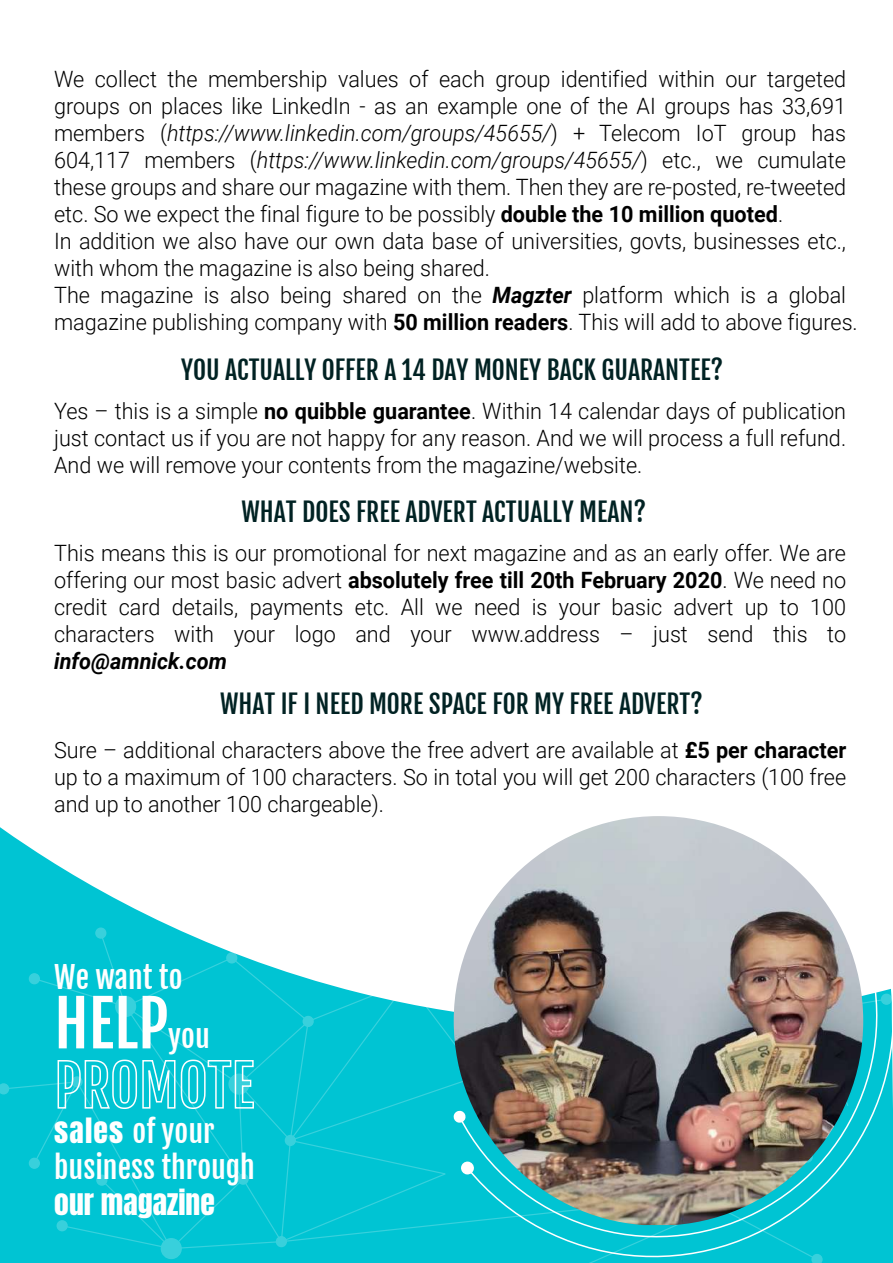
<style>
.page{position:relative;width:893px;height:1263px;background:#fff}
.page>*{position:absolute;margin:0;border:0;box-sizing:border-box;transform-origin:0 0}
.t1{font:63px "Fjalla One";color:#fff}
.t2{font:29.7px/35.5px "Fjalla One";color:#fff}
.t3{font:29.7px "Anton";color:#fff}
.t4{font:25.5px "Fjalla One";color:#012223}
.t5{font:300 22.5px/27px "Roboto";color:#000;text-align:justify;scale:.96 1}
.t6{font:italic 700 22.5px "Roboto";color:#000;scale:.96 1}
.s1{font-style:italic}
.s2{font-weight:700}
.s3{font-weight:700;font-style:italic}
.s4{font-size:29.7px}
.s5{font-family:"Anton"}
</style>
<div class="page">
<svg style="left:0;top:827px;width:175px;height:101px"></svg>
<div style="left:95px;top:927px;width:11px;height:12px;border:2px solid #fff;border-radius:50%"></div>
<div style="left:334px;top:924px;width:12px;height:11px;border:2px solid #fff;border-radius:50%"></div>
<svg style="left:476px;top:816px;width:417px;height:447px"></svg>
<svg style="left:0;top:928px;width:888px;height:335px;background:#3eadb2"></svg>
<p class="t5" style="left:54px;top:64px;width:839px;text-align:left">We collect the membership values of each group identified within our targeted groups on places like LinkedIn - as an example one of the AI groups has 33,691 members (<span class="s1">https://www.linkedin.com/groups/45655/</span>) + Telecom IoT group has 604,117 members (<span class="s1">https://www.linkedin.com/groups/45655/</span>) etc., we cumulate these groups and share our magazine with them. Then they are re-posted, re-tweeted etc. So we expect the final figure to be possibly <span class="s2">double the 10 million quoted</span>.<br>In addition we also have our own data base of universities, govts, businesses etc., with whom the magazine is also being shared.<br>The magazine is also being shared on the <span class="s3">Magzter</span> platform which is a global magazine publishing company with <span class="s2">50 million readers</span>. This will add to above figures.</p>
<p class="t4" style="left:181px;top:354px;width:544px">YOU ACTUALLY OFFER A 14 DAY MONEY BACK GUARANTEE?</p>
<p class="t5" style="left:54px;top:397px;width:827px">Yes – this is a simple <span class="s2">no quibble guarantee</span>. Within 14 calendar days of publication just contact us if you are not happy for any reason. And we will process a full refund.<br>And we will remove your contents from the magazine/website.</p>
<p class="t4" style="left:241px;top:496px;width:406px">WHAT DOES FREE ADVERT ACTUALLY MEAN?</p>
<p class="t5" style="left:54px;top:539px;width:826px">This means this is our promotional for next magazine and as an early offer. We are offering our most basic advert <span class="s2">absolutely free till 20th February 2020</span>. We need no credit card details, payments etc. All we need is your basic advert up to 100 characters with your logo and your www.address – just send this to</p>
<p class="t6" style="left:54px;top:646px;width:182px">info@amnick.com</p>
<p class="t4" style="left:220px;top:688px;width:484px">WHAT IF I NEED MORE SPACE FOR MY FREE ADVERT?</p>
<p class="t5" style="left:54px;top:736px;width:827px">Sure – additional characters above the free advert are available at <span class="s2">£5 per character </span>up to a maximum of 100 characters. So in total you will get 200 characters (100 free and up to another 100 chargeable).</p>
<h2 class="t2" style="left:54px;top:959px;width:130px">We want to</h2>
<h1 class="t1" style="left:54px;top:985px;width:157px">HELP<span class="s4">you</span></h1>
<h2 class="t2" style="left:54px;top:1114px;width:202px"><span class="s5">sales</span> of your business through</h2>
<h2 class="t3" style="left:54px;top:1187px;width:162px">our magazine</h2>
</div>
